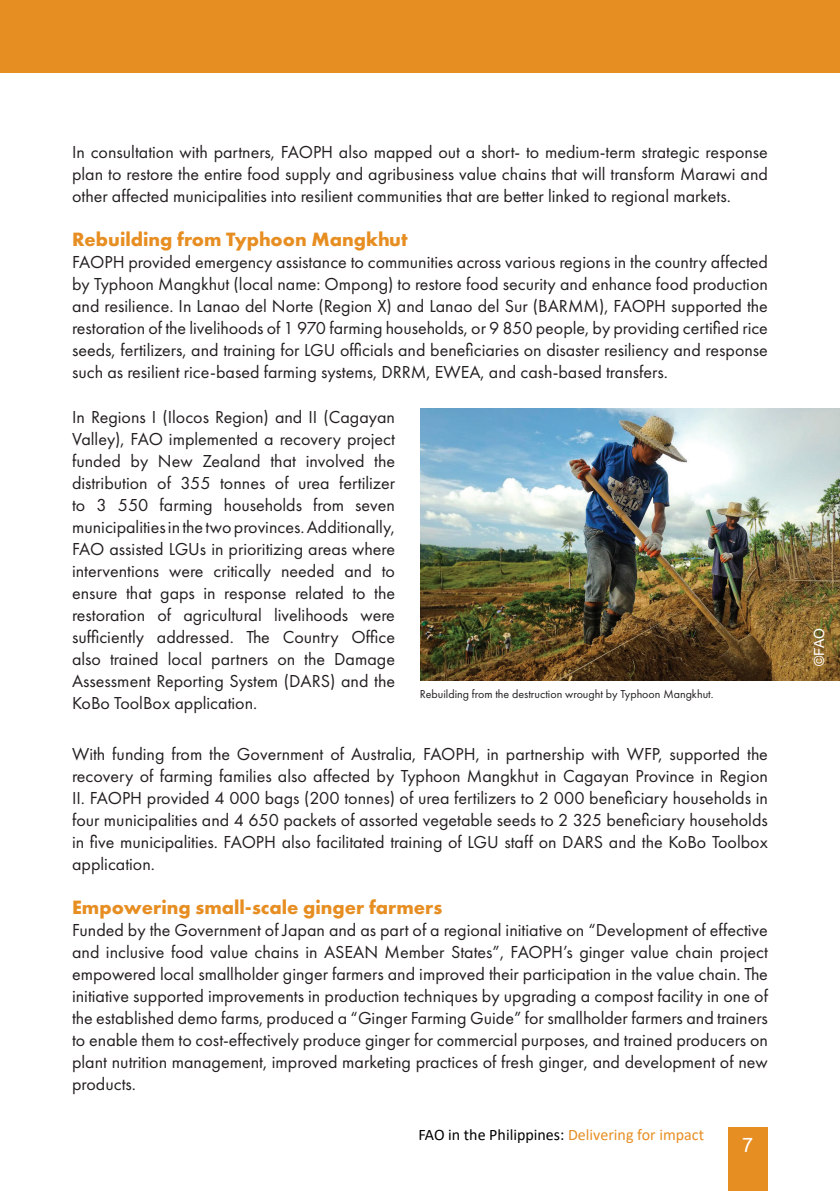
<style>
.page{position:relative;width:840px;height:1191px;background:#fff}
.page>*{position:absolute;margin:0;border:0;box-sizing:border-box;transform-origin:0 0}
.t1{font:700 20px "Futura PT";color:#e78e22}
.t2{font:20px "Arial";color:#fff}
.t3{font:18px/22px "Futura PT";color:#231f20;text-align:justify}
.t4{font:16px "Calibri";color:#000}
.t5{font:14px "Arial";color:#fff}
.t6{font:12px "Futura PT";color:#231f20}
.s1{color:#e78e22}
</style>
<div class="page">
<div style="left:727px;top:1127px;width:40px;height:64px;background:#e78e22"></div>
<div style="left:0;top:0;width:839px;height:72px;background:#e78e22"></div>
<img style="left:420px;top:409px;width:419px;height:271px">
<p class="t3" style="left:72px;top:141px;width:697px">In consultation with partners, FAOPH also mapped out a short- to medium-term strategic response plan to restore the entire food supply and agribusiness value chains that will transform Marawi and other affected municipalities into resilient communities that are better linked to regional markets.</p>
<p class="t1" style="left:72px;top:226px;width:337px">Rebuilding from Typhoon Mangkhut</p>
<p class="t3" style="left:72px;top:251px;width:697px">FAOPH provided emergency assistance to communities across various regions in the country affected by Typhoon Mangkhut (local name: Ompong) to restore food security and enhance food production and resilience. In Lanao del Norte (Region X) and Lanao del Sur (BARMM), FAOPH supported the restoration of the livelihoods of 1 970 farming households, or 9 850 people, by providing certified rice seeds, fertilizers, and training for LGU officials and beneficiaries on disaster resiliency and response such as resilient rice-based farming systems, DRRM, EWEA, and cash-based transfers.</p>
<p class="t3" style="left:72px;top:405px;width:324px">In Regions I (Ilocos Region) and II (Cagayan Valley), FAO implemented a recovery project funded by New Zealand that involved the distribution of 355 tonnes of urea fertilizer to 3 550 farming households from seven municipalities in the two provinces. Additionally, FAO assisted LGUs in prioritizing areas where interventions were critically needed and to ensure that gaps in response related to the restoration of agricultural livelihoods were sufficiently addressed. The Country Office also trained local partners on the Damage Assessment Reporting System (DARS) and the KoBo ToolBox application.</p>
<p class="t3" style="left:72px;top:742px;width:697px">With funding from the Government of Australia, FAOPH, in partnership with WFP, supported the recovery of farming families also affected by Typhoon Mangkhut in Cagayan Province in Region II. FAOPH provided 4 000 bags (200 tonnes) of urea fertilizers to 2 000 beneficiary households in four municipalities and 4 650 packets of assorted vegetable seeds to 2 325 beneficiary households in five municipalities. FAOPH also facilitated training of LGU staff on DARS and the KoBo Toolbox application.</p>
<p class="t1" style="left:72px;top:894px;width:371px">Empowering small-scale ginger farmers</p>
<p class="t3" style="left:72px;top:918px;width:697px">Funded by the Government of Japan and as part of a regional initiative on “Development of effective and inclusive food value chains in ASEAN Member States”, FAOPH’s ginger value chain project empowered local smallholder ginger farmers and improved their participation in the value chain. The initiative supported improvements in production techniques by upgrading a compost facility in one of the established demo farms, produced a “Ginger Farming Guide” for smallholder farmers and trainers to enable them to cost-effectively produce ginger for commercial purposes, and trained producers on plant nutrition management, improved marketing practices of fresh ginger, and development of new products.</p>
<p class="t6" style="left:420px;top:687px;width:295px">Rebuilding from the destruction wrought by Typhoon Mangkhut.</p>
<p class="t4" style="left:418px;top:1123px;width:287px">FAO in the Philippines: <span class="s1">Delivering for impact</span></p>
<p class="t2" style="left:741px;top:1131px;width:13px">7</p>
<p class="t5" style="left:809px;top:666px;width:40px;rotate:-90deg">©FAO</p>
</div>
